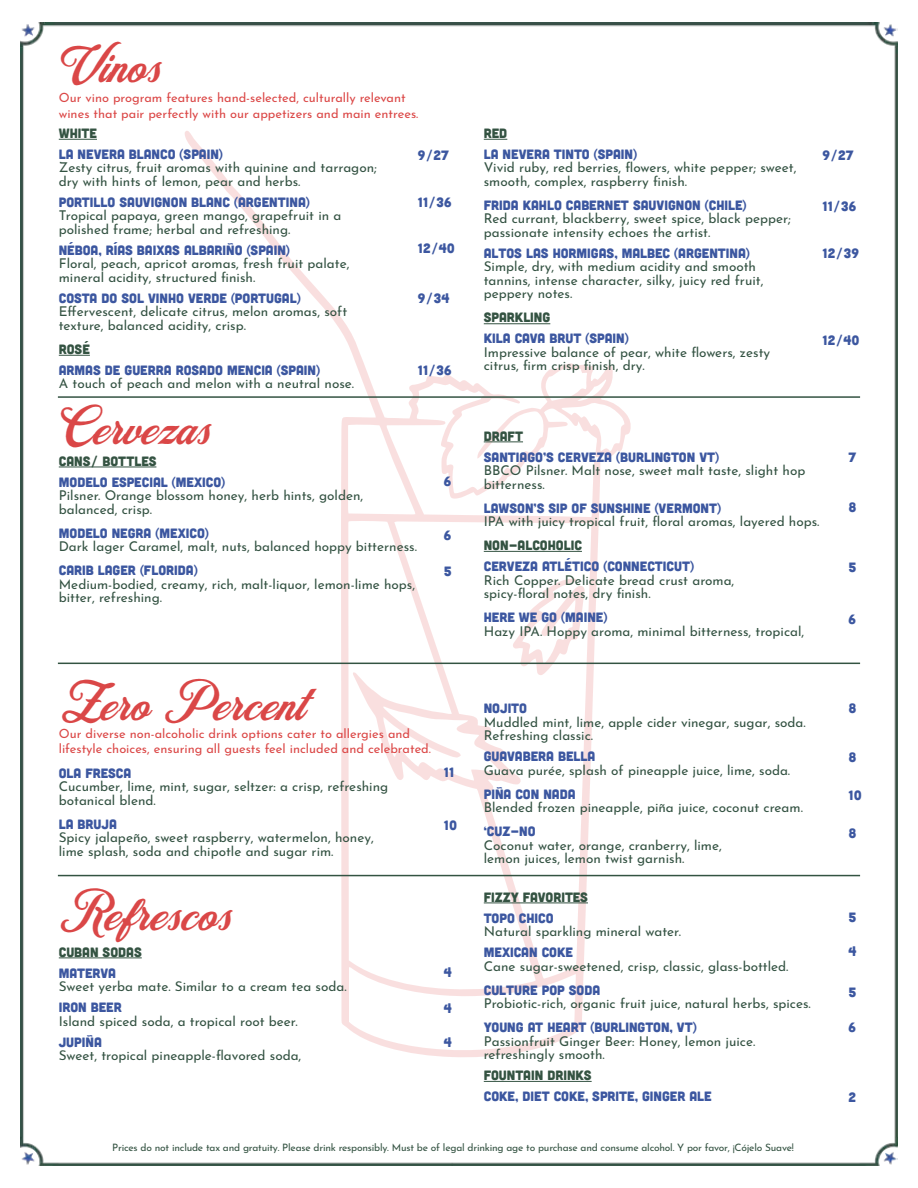
<style>
.page{position:relative;width:918px;height:1188px;background:#fff}
.page>*{position:absolute;margin:0;border:0;box-sizing:border-box;transform-origin:0 0}
.t1{font:36px "Milkstore 01 Rough";letter-spacing:.02em;color:#da4747}
.t2{font:13.5px/13.5px "Josefin Sans";color:#335242}
.t3{font:13.5px "Cubano";color:#3c57a0}
.t4{font:13.5px "Cubano";color:#345342}
.t5{font:12.75px/15.3px "Josefin Sans";color:#db4746}
.t6{font:10.2px "Josefin Sans";letter-spacing:-.02em;color:#345342}
</style>
<div class="page">
<img style="left:20px;top:22px;width:878px;height:1144px">
<svg style="left:185px;top:130px;width:447px;height:928px"></svg>
<svg style="left:512px;top:578px;width:73px;height:98px"></svg>
<hr style="left:59px;top:139px;width:38px;height:1px;background:#345342">
<hr style="left:59px;top:355px;width:31px;height:1px;background:#345342">
<svg style="left:484px;top:139px;width:23px;height:1px"></svg>
<hr style="left:484px;top:323px;width:66px;height:1px;background:#345342">
<hr style="left:58px;top:396px;width:802px;height:2px;background:#335342">
<hr style="left:58px;top:663px;width:802px;height:1px;background:#335342">
<hr style="left:58px;top:875px;width:802px;height:1px;background:#335342">
<hr style="left:59px;top:467px;width:97px;height:1px;background:#345342">
<hr style="left:484px;top:442px;width:39px;height:1px;background:#345342">
<hr style="left:484px;top:551px;width:98px;height:1px;background:#345342">
<hr style="left:59px;top:958px;width:83px;height:1px;background:#345342">
<hr style="left:484px;top:903px;width:104px;height:1px;background:#345342">
<hr style="left:484px;top:1081px;width:108px;height:1px;background:#345342">
<h1 class="t1" style="left:59px;top:49px;width:103px">Vinos</h1>
<p class="t5" style="left:59px;top:89px;width:361px">Our vino program features hand-selected, culturally relevant wines that pair perfectly with our appetizers and main entrees.</p>
<p class="t4" style="left:59px;top:124px;width:40px">WHITE</p>
<p class="t3" style="left:59px;top:145px;width:166px">LA NEVERA BLANCO (SPAIN)</p>
<p class="t2" style="left:59px;top:159px;width:320px">Zesty citrus, fruit aromas with quinine and tarragon; dry with hints of lemon, pear and herbs.</p>
<p class="t3" style="left:59px;top:193px;width:253px">PORTILLO SAUVIGNON BLANC (ARGENTINA)</p>
<p class="t2" style="left:59px;top:207px;width:284px">Tropical papaya, green mango, grapefruit in a polished frame; herbal and refreshing.</p>
<p class="t3" style="left:59px;top:241px;width:233px">NÉBOA, RÍAS BAIXAS ALBARIÑO (SPAIN)</p>
<p class="t2" style="left:59px;top:255px;width:292px">Floral, peach, apricot aromas, fresh fruit palate, mineral acidity, structured finish.</p>
<p class="t3" style="left:59px;top:290px;width:243px">COSTA DO SOL VINHO VERDE (PORTUGAL)</p>
<p class="t2" style="left:59px;top:303px;width:290px">Effervescent, delicate citrus, melon aromas, soft texture, balanced acidity, crisp.</p>
<p class="t4" style="left:59px;top:341px;width:33px">ROSÉ</p>
<p class="t3" style="left:59px;top:362px;width:263px">ARMAS DE GUERRA ROSADO MENCIA (SPAIN)</p>
<p class="t2" style="left:59px;top:375px;width:297px">A touch of peach and melon with a neutral nose.</p>
<p class="t3" style="left:418px;top:146px;width:33px">9/27</p>
<p class="t3" style="left:418px;top:194px;width:35px">11/36</p>
<p class="t3" style="left:418px;top:240px;width:39px">12/40</p>
<p class="t3" style="left:418px;top:289px;width:33px">9/34</p>
<p class="t3" style="left:418px;top:361px;width:35px">11/36</p>
<h1 class="t1" style="left:59px;top:411px;width:153px">Cervezas</h1>
<p class="t4" style="left:59px;top:452px;width:99px">CANS/ BOTTLES</p>
<p class="t3" style="left:59px;top:473px;width:168px">MODELO ESPECIAL (MEXICO)</p>
<p class="t2" style="left:59px;top:487px;width:306px">Pilsner. Orange blossom honey, herb hints, golden, balanced, crisp.</p>
<p class="t3" style="left:59px;top:524px;width:152px">MODELO NEGRA (MEXICO)</p>
<p class="t2" style="left:59px;top:538px;width:360px">Dark lager Caramel, malt, nuts, balanced hoppy bitterness.</p>
<p class="t3" style="left:59px;top:562px;width:140px">CARIB LAGER (FLORIDA)</p>
<p class="t2" style="left:59px;top:576px;width:358px">Medium-bodied, creamy, rich, malt-liquor, lemon-lime hops, bitter, refreshing.</p>
<p class="t3" style="left:444px;top:473px;width:9px">6</p>
<p class="t3" style="left:444px;top:527px;width:9px">6</p>
<p class="t3" style="left:444px;top:563px;width:9px">5</p>
<h1 class="t1" style="left:60px;top:687px;width:246px">Zero Percent</h1>
<p class="t5" style="left:59px;top:724px;width:374px">Our diverse non-alcoholic drink options cater to allergies and lifestyle choices, ensuring all guests feel included and celebrated.</p>
<p class="t3" style="left:59px;top:764px;width:74px">OLA FRESCA</p>
<p class="t2" style="left:59px;top:778px;width:331px">Cucumber, lime, mint, sugar, seltzer: a crisp, refreshing botanical blend.</p>
<p class="t3" style="left:59px;top:815px;width:60px">LA BRUJA</p>
<p class="t2" style="left:59px;top:829px;width:317px">Spicy jalapeño, sweet raspberry, watermelon, honey, lime splash, soda and chipotle and sugar rim.</p>
<h1 class="t1" style="left:59px;top:896px;width:174px">Refrescos</h1>
<p class="t4" style="left:59px;top:943px;width:84px">CUBAN SODAS</p>
<p class="t3" style="left:59px;top:964px;width:59px">MATERVA</p>
<p class="t2" style="left:59px;top:978px;width:289px">Sweet yerba mate. Similar to a cream tea soda.</p>
<p class="t3" style="left:59px;top:999px;width:65px">IRON BEER</p>
<p class="t2" style="left:59px;top:1012px;width:240px">Island spiced soda, a tropical root beer.</p>
<p class="t3" style="left:59px;top:1033px;width:45px">JUPIÑA</p>
<p class="t2" style="left:59px;top:1047px;width:244px">Sweet, tropical pineapple-flavored soda,</p>
<p class="t3" style="left:444px;top:764px;width:12px">11</p>
<p class="t3" style="left:444px;top:816px;width:15px">10</p>
<p class="t3" style="left:444px;top:964px;width:10px">4</p>
<p class="t3" style="left:444px;top:1000px;width:10px">4</p>
<p class="t3" style="left:444px;top:1034px;width:10px">4</p>
<p class="t4" style="left:484px;top:124px;width:25px">RED</p>
<p class="t3" style="left:484px;top:145px;width:155px">LA NEVERA TINTO (SPAIN)</p>
<p class="t2" style="left:484px;top:159px;width:314px">Vivid ruby, red berries, flowers, white pepper; sweet, smooth, complex, raspberry finish.</p>
<p class="t3" style="left:484px;top:196px;width:264px">FRIDA KAHLO CABERNET SAUVIGNON (CHILE)</p>
<p class="t2" style="left:484px;top:210px;width:309px">Red currant, blackberry, sweet spice, black pepper; passionate intensity echoes the artist.</p>
<p class="t3" style="left:484px;top:244px;width:268px">ALTOS LAS HORMIGAS, MALBEC (ARGENTINA)</p>
<p class="t2" style="left:484px;top:258px;width:281px">Simple, dry, with medium acidity and smooth tannins, intense character, silky, juicy red fruit, peppery notes.</p>
<p class="t4" style="left:484px;top:309px;width:68px">SPARKLING</p>
<p class="t3" style="left:484px;top:330px;width:146px">KILA CAVA BRUT (SPAIN)</p>
<p class="t2" style="left:484px;top:344px;width:288px">Impressive balance of pear, white flowers, zesty citrus, firm crisp finish, dry.</p>
<p class="t3" style="left:823px;top:147px;width:33px">9/27</p>
<p class="t3" style="left:823px;top:197px;width:35px">11/36</p>
<p class="t3" style="left:823px;top:245px;width:38px">12/39</p>
<p class="t3" style="left:823px;top:331px;width:39px">12/40</p>
<p class="t4" style="left:484px;top:427px;width:41px">DRAFT</p>
<p class="t3" style="left:484px;top:448px;width:237px">SANTIAGO’S CERVEZA (BURLINGTON VT)</p>
<p class="t2" style="left:484px;top:462px;width:323px">BBCO Pilsner. Malt nose, sweet malt taste, slight hop bitterness.</p>
<p class="t3" style="left:484px;top:499px;width:239px">LAWSON’S SIP OF SUNSHINE (VERMONT)</p>
<p class="t2" style="left:484px;top:513px;width:337px">IPA with juicy tropical fruit, floral aromas, layered hops.</p>
<p class="t4" style="left:484px;top:537px;width:100px">NON-ALCOHOLIC</p>
<p class="t3" style="left:484px;top:558px;width:212px">CERVEZA ATLÉTICO (CONNECTICUT)</p>
<p class="t2" style="left:484px;top:571px;width:252px">Rich Copper. Delicate bread crust aroma, spicy-floral notes, dry finish.</p>
<p class="t3" style="left:484px;top:609px;width:125px">HERE WE GO (MAINE)</p>
<p class="t2" style="left:484px;top:622px;width:322px">Hazy IPA. Hoppy aroma, minimal bitterness, tropical,</p>
<p class="t3" style="left:484px;top:700px;width:45px">NOJITO</p>
<p class="t2" style="left:484px;top:714px;width:323px">Muddled mint, lime, apple cider vinegar, sugar, soda.<br>Refreshing classic.</p>
<p class="t3" style="left:484px;top:748px;width:113px">GUAVABERA BELLA</p>
<p class="t2" style="left:484px;top:762px;width:308px">Guava purée, splash of pineapple juice, lime, soda.</p>
<p class="t3" style="left:484px;top:785px;width:93px">PIÑA CON NADA</p>
<p class="t2" style="left:484px;top:799px;width:321px">Blended frozen pineapple, piña juice, coconut cream.</p>
<p class="t3" style="left:484px;top:823px;width:53px">‘CUZ-NO</p>
<p class="t2" style="left:484px;top:837px;width:240px">Coconut water, orange, cranberry, lime, lemon juices, lemon twist garnish.</p>
<p class="t4" style="left:484px;top:888px;width:106px">FIZZY FAVORITES</p>
<p class="t3" style="left:484px;top:909px;width:71px">TOPO CHICO</p>
<p class="t2" style="left:484px;top:923px;width:199px">Natural sparkling mineral water.</p>
<p class="t3" style="left:484px;top:944px;width:91px">MEXICAN COKE</p>
<p class="t2" style="left:484px;top:957px;width:306px">Cane sugar-sweetened, crisp, classic, glass-bottled.</p>
<p class="t3" style="left:484px;top:981px;width:118px">CULTURE POP SODA</p>
<p class="t2" style="left:484px;top:995px;width:329px">Probiotic-rich, organic fruit juice, natural herbs, spices.</p>
<p class="t3" style="left:484px;top:1019px;width:215px">YOUNG AT HEART (BURLINGTON, VT)</p>
<p class="t2" style="left:484px;top:1032px;width:273px">Passionfruit Ginger Beer: Honey, lemon juice. refreshingly smooth.</p>
<p class="t4" style="left:484px;top:1067px;width:109px">FOUNTAIN DRINKS</p>
<p class="t3" style="left:484px;top:1088px;width:230px">COKE, DIET COKE, SPRITE, GINGER ALE</p>
<p class="t3" style="left:849px;top:449px;width:9px">7</p>
<p class="t3" style="left:849px;top:499px;width:10px">8</p>
<p class="t3" style="left:849px;top:558px;width:9px">5</p>
<p class="t3" style="left:849px;top:610px;width:9px">6</p>
<p class="t3" style="left:849px;top:700px;width:10px">8</p>
<p class="t3" style="left:849px;top:749px;width:10px">8</p>
<p class="t3" style="left:849px;top:787px;width:15px">10</p>
<p class="t3" style="left:849px;top:824px;width:10px">8</p>
<p class="t3" style="left:849px;top:908px;width:9px">5</p>
<p class="t3" style="left:849px;top:942px;width:10px">4</p>
<p class="t3" style="left:849px;top:983px;width:9px">5</p>
<p class="t3" style="left:849px;top:1019px;width:9px">6</p>
<p class="t3" style="left:849px;top:1088px;width:9px">2</p>
<p class="t6" style="left:112px;top:1139px;width:683px">Prices do not include tax and gratuity. Please drink responsibly. Must be of legal drinking age to purchase and consume alcohol. Y por favor, ¡Cójelo Suave!</p>
</div>
